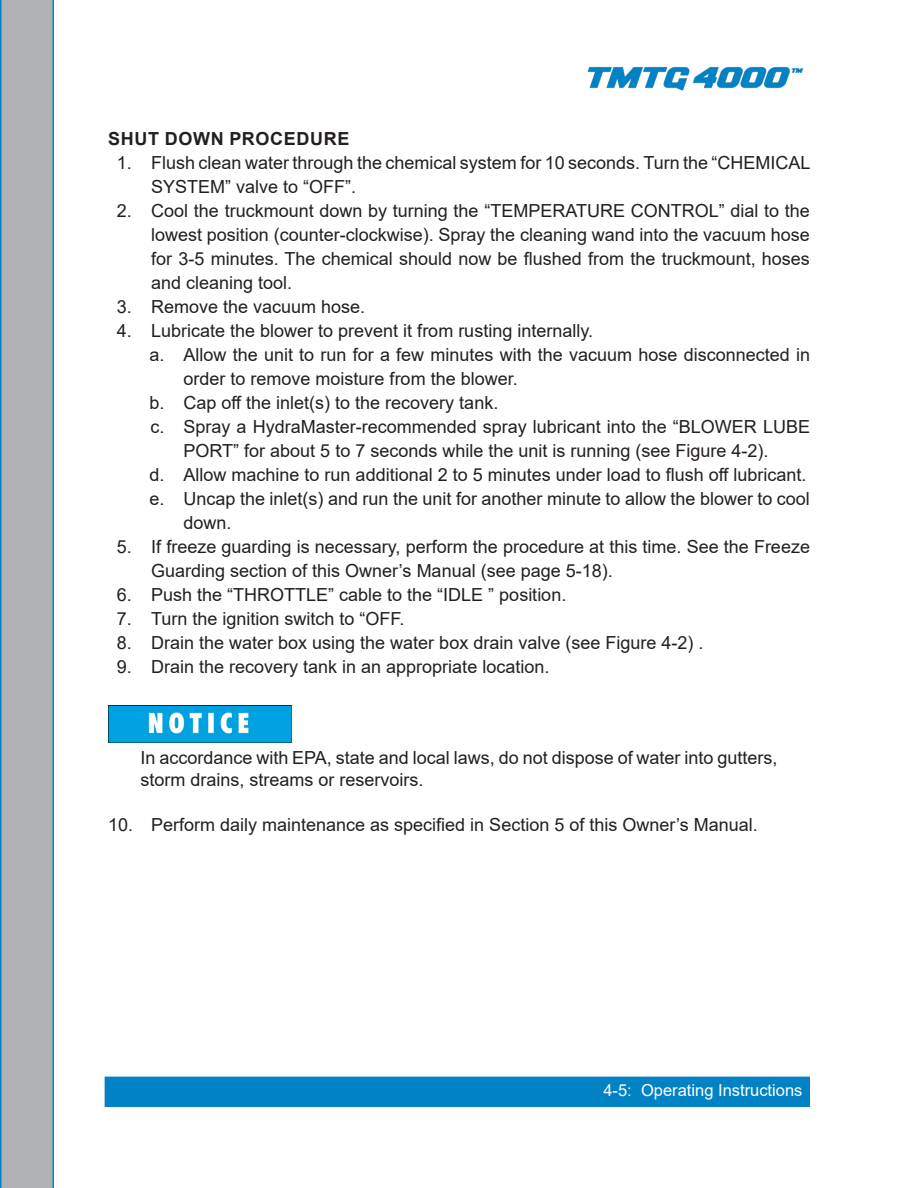
<style>
.page{position:relative;width:918px;height:1188px;background:#fff}
.page>*{position:absolute;margin:0;border:0;box-sizing:border-box;transform-origin:0 0}
.Indented_WARNING_CAUTION_NOTICE{font:18px/24px "Arial";color:#231f20}
.Paragraph_Titles{font:700 18px "Arial";letter-spacing:.035em;color:#231f20}
.t1{font:16.5px "Arial";color:#fff}
</style>
<div class="page">
<div style="left:105px;top:1077px;width:705px;height:30px;background:#0082c5"></div>
<svg style="left:0;top:0;width:54px;height:1188px;background:#a6aeb5"></svg>
<img style="left:587px;top:67px;width:217px;height:24px">
<img style="left:108px;top:705px;width:184px;height:37px">
<p class="Paragraph_Titles" style="left:108px;top:126px;width:243px">SHUT DOWN PROCEDURE</p>
<p class="Indented_WARNING_CAUTION_NOTICE" style="left:151px;top:150px;width:661px;text-indent:-34px">1. Flush clean water through the chemical system for 10 seconds. Turn the “CHEMICAL<br>SYSTEM” valve to “OFF”.</p>
<p class="Indented_WARNING_CAUTION_NOTICE" style="left:151px;top:198px;width:660px;text-align:justify;text-indent:-34px">2. Cool the truckmount down by turning the “TEMPERATURE CONTROL” dial to the lowest position (counter-clockwise). Spray the cleaning wand into the vacuum hose for 3-5 minutes. The chemical should now be flushed from the truckmount, hoses and cleaning tool.</p>
<p class="Indented_WARNING_CAUTION_NOTICE" style="left:117px;top:294px;width:250px">3. Remove the vacuum hose.</p>
<p class="Indented_WARNING_CAUTION_NOTICE" style="left:117px;top:318px;width:478px">4. Lubricate the blower to prevent it from rusting internally.</p>
<p class="Indented_WARNING_CAUTION_NOTICE" style="left:184px;top:342px;width:628px;text-indent:-34px">a. Allow the unit to run for a few minutes with the vacuum hose disconnected in order to remove moisture from the blower.</p>
<p class="Indented_WARNING_CAUTION_NOTICE" style="left:149px;top:390px;width:350px">b. Cap off the inlet(s) to the recovery tank.</p>
<p class="Indented_WARNING_CAUTION_NOTICE" style="left:150px;top:414px;width:661px;text-align:center">c. Spray a HydraMaster-recommended spray lubricant into the “BLOWER LUBE<br>PORT” for about 5 to 7 seconds while the unit is running (see Figure 4-2).</p>
<p class="Indented_WARNING_CAUTION_NOTICE" style="left:149px;top:462px;width:659px">d. Allow machine to run additional 2 to 5 minutes under load to flush off lubricant.</p>
<p class="Indented_WARNING_CAUTION_NOTICE" style="left:184px;top:486px;width:628px;text-indent:-34px">e. Uncap the inlet(s) and run the unit for another minute to allow the blower to cool down.</p>
<p class="Indented_WARNING_CAUTION_NOTICE" style="left:151px;top:534px;width:660px;text-indent:-34px">5. If freeze guarding is necessary, perform the procedure at this time. See the Freeze<br>Guarding section of this Owner’s Manual (see page 5-18).</p>
<p class="Indented_WARNING_CAUTION_NOTICE" style="left:117px;top:582px;width:451px">6. Push the “THROTTLE” cable to the “IDLE ” position.</p>
<p class="Indented_WARNING_CAUTION_NOTICE" style="left:117px;top:606px;width:289px">7. Turn the ignition switch to “OFF.</p>
<p class="Indented_WARNING_CAUTION_NOTICE" style="left:117px;top:630px;width:588px">8. Drain the water box using the water box drain valve (see Figure 4-2) .</p>
<p class="Indented_WARNING_CAUTION_NOTICE" style="left:117px;top:654px;width:434px">9. Drain the recovery tank in an appropriate location.</p>
<p class="Indented_WARNING_CAUTION_NOTICE" style="left:140px;top:747px;width:639px;line-height:21.6px">In accordance with EPA, state and local laws, do not dispose of water into gutters, storm drains, streams or reservoirs.</p>
<p class="Indented_WARNING_CAUTION_NOTICE" style="left:108px;top:813px;width:651px">10. Perform daily maintenance as specified in Section 5 of this Owner’s Manual.</p>
<p class="t1" style="left:603px;top:1079px;width:201px">4-5: Operating Instructions</p>
</div>
